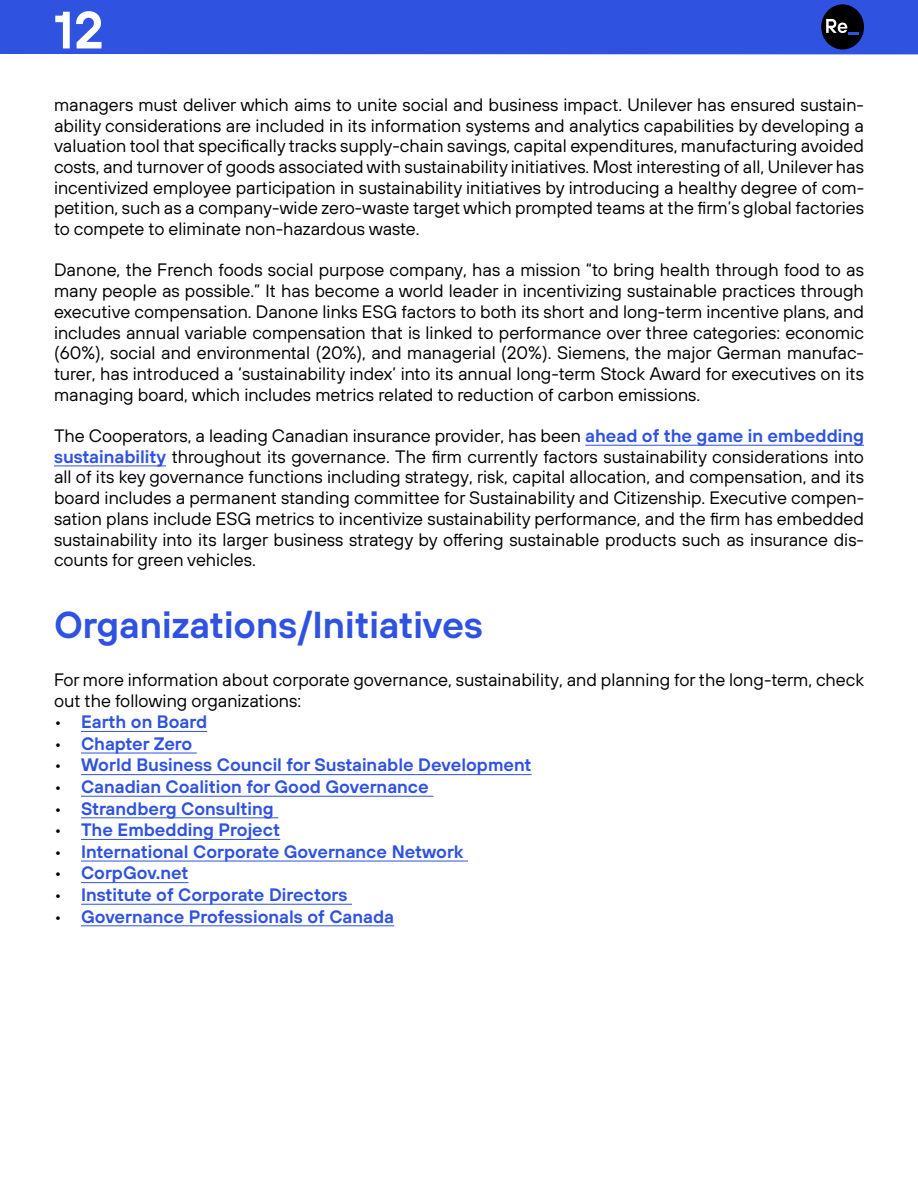
<style>
.page{position:relative;width:918px;height:1188px;background:#fff}
.page>*{position:absolute;margin:0;border:0;box-sizing:border-box;transform-origin:0 0}
.t1{font:600 52.5px "TT Hoves";color:#fff}
.t2{font:600 37.5px "TT Hoves";color:#2f52e0}
.t3{font:18px/20.7px "TT Hoves";color:#000;text-align:justify}
.t4{font:600 18px "TT Hoves";color:#2f52e0}
.s1{font-weight:600;color:#2f52e0}
.s2{font-weight:400;color:#000}
</style>
<div class="page">
<div style="left:0;top:0;width:918px;height:54px;background:#2f52e0"></div>
<hr style="left:585px;top:445px;width:279px;height:1px;background:#2f52e0">
<hr style="left:54px;top:465px;width:112px;height:1px;background:#2f52e0">
<hr style="left:81px;top:731px;width:126px;height:1px;background:#2f52e0">
<hr style="left:81px;top:753px;width:116px;height:1px;background:#2f52e0">
<hr style="left:81px;top:774px;width:451px;height:1px;background:#2f52e0">
<hr style="left:81px;top:796px;width:352px;height:1px;background:#2f52e0">
<hr style="left:81px;top:817px;width:197px;height:1px;background:#2f52e0">
<hr style="left:81px;top:839px;width:199px;height:1px;background:#2f52e0">
<hr style="left:81px;top:861px;width:387px;height:1px;background:#2f52e0">
<hr style="left:81px;top:882px;width:108px;height:1px;background:#2f52e0">
<hr style="left:81px;top:904px;width:271px;height:1px;background:#2f52e0">
<hr style="left:81px;top:925px;width:313px;height:1px;background:#2f52e0">
<div style="left:821px;top:4px;width:43px;height:46px;background:#000;border-radius:50%"></div>
<svg style="left:826px;top:19px;width:33px;height:16px"></svg>
<h1 class="t1" style="left:54px;top:-5px;width:51px">12</h1>
<p class="t3" style="left:54px;top:94px;width:812px">managers must deliver which aims to unite social and business impact. Unilever has ensured sustain&shy;ability considerations are included in its information systems and analytics capabilities by developing a valuation tool that specifically tracks supply-chain savings, capital expenditures, manufacturing avoided costs, and turnover of goods associated with sustainability initiatives. Most interesting of all, Unilever has incentivized employee participation in sustainability initiatives by introducing a healthy degree of com&shy;petition, such as a company-wide zero-waste target which prompted teams at the firm’s global factories to compete to eliminate non-hazardous waste.</p>
<p class="t3" style="left:54px;top:260px;width:812px">Danone, the French foods social purpose company, has a mission “to bring health through food to as many people as possible.” It has become a world leader in incentivizing sustainable practices through executive compensation. Danone links ESG factors to both its short and long-term incentive plans, and includes annual variable compensation that is linked to performance over three categories: economic (60%), social and environmental (20%), and managerial (20%). Siemens, the major German manufac&shy;turer, has introduced a ‘sustainability index’ into its annual long-term Stock Award for executives on its managing board, which includes metrics related to reduction of carbon emissions.</p>
<p class="t3" style="left:54px;top:425px;width:812px">The Cooperators, a leading Canadian insurance provider, has been <span class="s1">ahead of the game in embedding sustainability</span> throughout its governance. The firm currently factors sustainability considerations into all of its key governance functions including strategy, risk, capital allocation, and compensation, and its board includes a permanent standing committee for Sustainability and Citizenship. Executive compen&shy;sation plans include ESG metrics to incentivize sustainability performance, and the firm has embedded sustainability into its larger business strategy by offering sustainable products such as insurance dis&shy;counts for green vehicles.</p>
<h2 class="t2" style="left:54px;top:600px;width:431px">Organizations/Initiatives</h2>
<p class="t3" style="left:54px;top:669px;width:812px">For more information about corporate governance, sustainability, and planning for the long-term, check out the following organizations:</p>
<p class="t4" style="left:54px;top:710px;width:155px"><span class="s2">•</span> Earth on Board</p>
<p class="t4" style="left:54px;top:732px;width:140px"><span class="s2">•</span> Chapter Zero</p>
<p class="t4" style="left:54px;top:753px;width:479px"><span class="s2">•</span> World Business Council for Sustainable Development</p>
<p class="t4" style="left:54px;top:775px;width:376px"><span class="s2">•</span> Canadian Coalition for Good Governance</p>
<p class="t4" style="left:54px;top:796px;width:221px"><span class="s2">•</span> Strandberg Consulting</p>
<p class="t4" style="left:54px;top:818px;width:228px"><span class="s2">•</span> The Embedding Project</p>
<p class="t4" style="left:54px;top:840px;width:411px"><span class="s2">•</span> International Corporate Governance Network</p>
<p class="t4" style="left:54px;top:861px;width:136px"><span class="s2">•</span> CorpGov.net</p>
<p class="t4" style="left:54px;top:883px;width:295px"><span class="s2">•</span> Institute of Corporate Directors</p>
<p class="t4" style="left:54px;top:904px;width:342px"><span class="s2">•</span> Governance Professionals of Canada</p>
</div>
